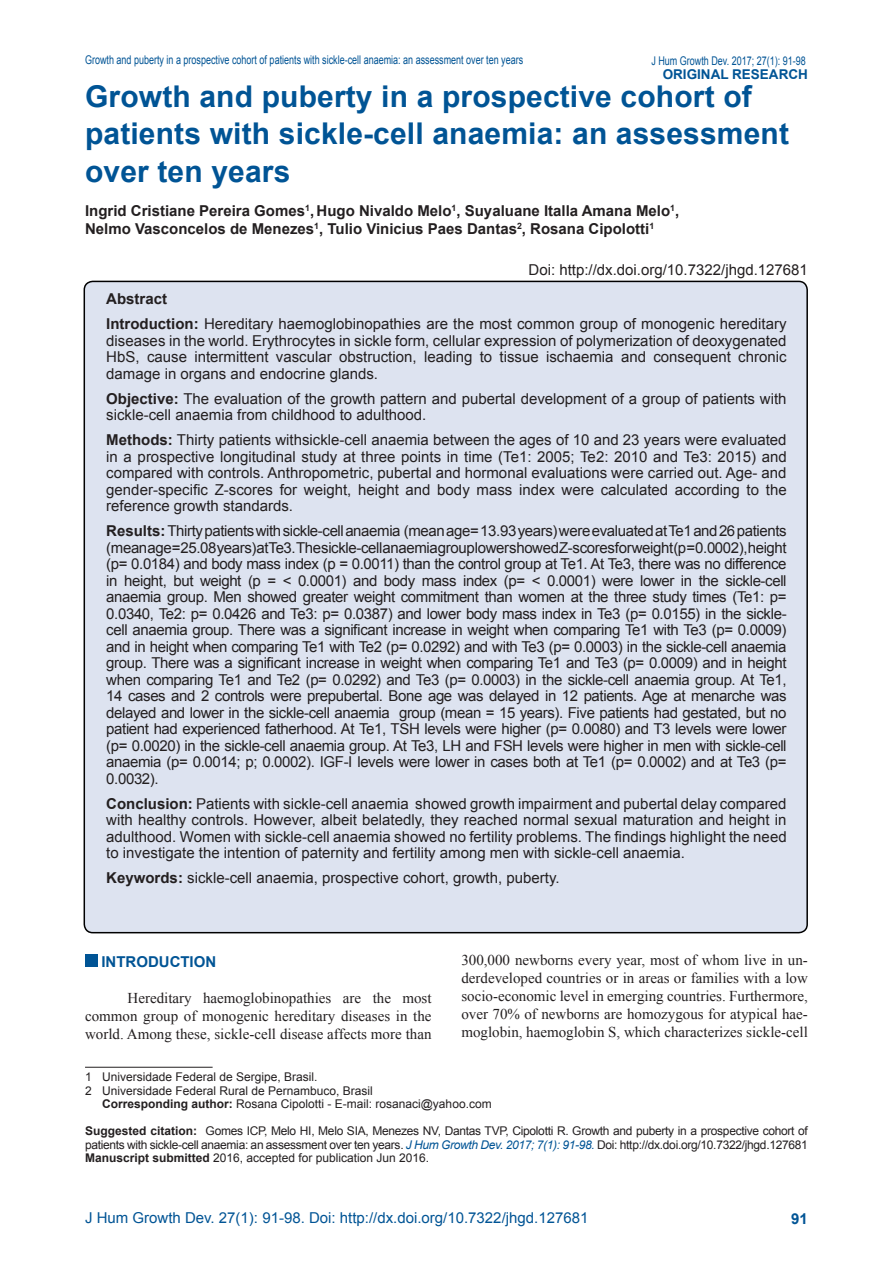
<style>
.page{position:relative;width:893px;height:1263px;background:#fff}
.page>*{position:absolute;margin:0;border:0;box-sizing:border-box;transform-origin:0 0}
.t1{font:700 30px/37.5px "Arial";letter-spacing:.005em;color:#005495}
.Pré-formatação_HTML{font:15px/16.5px "Arial";color:#231f20;text-align:justify}
.t2{font:15px/18px "Times New Roman";color:#231f20;text-align:justify}
.Pré-formatação_HTML-2{font:700 15px "Arial";color:#231f20}
.t3{font:15px "Arial";color:#005495}
.t4{font:700 15px "Arial";color:#005495}
.t5{font:700 13.5px "Arial";color:#005495}
.Parágrafo_da_Lista{font:12px/13.5px "Arial";letter-spacing:-.025em;color:#231f20}
.Parágrafo_da_Lista-2{font:12px "Arial";color:#231f20}
.t6{font:12px "Arial";color:#005495;scale:.75 1}
.s1{font-weight:700}
.s2{font-style:italic;color:#005495}
</style>
<div class="page">
<hr style="left:85px;top:1067px;width:128px;height:1px;background:#231f20">
<div style="left:84px;top:281px;width:723px;height:652px;background:#dde3f0;border-radius:9px"></div>
<div style="left:85px;top:955px;width:12px;height:12px;background:#005495"></div>
<p class="t6" style="left:85px;top:52px;width:586px">Growth and puberty in a prospective cohort of patients with sickle-cell anaemia: an assessment over ten years</p>
<p class="t6" style="left:651px;top:53px;width:207px">J Hum Growth Dev. 2017; 27(1): 91-98</p>
<p class="t1" style="left:85px;top:79px;width:706px">Growth and puberty in a prospective cohort of patients with sickle-cell anaemia: an assessment over ten years</p>
<p class="Pré-formatação_HTML-2" style="left:85px;top:201px;width:596px">Ingrid Cristiane Pereira Gomes<sup>1</sup>, Hugo Nivaldo Melo<sup>1</sup>, Suyaluane Italla Amana Melo<sup>1</sup>,</p>
<p class="Pré-formatação_HTML-2" style="left:85px;top:219px;width:571px">Nelmo Vasconcelos de Menezes<sup>1</sup>, Tulio Vinicius Paes Dantas<sup>2</sup>, Rosana Cipolotti<sup>1</sup></p>
<p class="Pré-formatação_HTML" style="left:528px;top:261px;width:281px">Doi: http://dx.doi.org/10.7322/jhgd.127681</p>
<p class="t5" style="left:663px;top:65px;width:147px">ORIGINAL RESEARCH</p>
<p class="Pré-formatação_HTML-2" style="left:106px;top:289px;width:62px">Abstract</p>
<p class="Pré-formatação_HTML" style="left:106px;top:316px;width:682px"><span class="s1">Introduction:</span> Hereditary haemoglobinopathies are the most common group of monogenic hereditary diseases in the world. Erythrocytes in sickle form, cellular expression of polymerization of deoxygenated HbS, cause intermittent vascular obstruction, leading to tissue ischaemia and consequent chronic damage in organs and endocrine glands.</p>
<p class="Pré-formatação_HTML" style="left:106px;top:390px;width:682px"><span class="s1">Objective:</span> The evaluation of the growth pattern and pubertal development of a group of patients with sickle-cell anaemia from childhood to adulthood.</p>
<p class="Pré-formatação_HTML" style="left:106px;top:432px;width:682px"><span class="s1">Methods:</span> Thirty patients withsickle-cell anaemia between the ages of 10 and 23 years were evaluated in a prospective longitudinal study at three points in time (Te1: 2005; Te2: 2010 and Te3: 2015) and compared with controls. Anthropometric, pubertal and hormonal evaluations were carried out. Age- and gender-specific Z-scores for weight, height and body mass index were calculated according to the reference growth standards.</p>
<p class="Pré-formatação_HTML" style="left:106px;top:523px;width:682px"><span class="s1">Results:</span>Thirty patients with sickle-cell anaemia (mean age= 13.93 years) were evaluated at Te1 and 26 patients (mean age = 25.08 years) at Te3. The sickle-cell anaemia group lower showed Z-scores for weight (p = 0.0002), height (p= 0.0184) and body mass index (p = 0.0011) than the control group at Te1. At Te3, there was no difference in height, but weight (p = &lt; 0.0001) and body mass index (p= &lt; 0.0001) were lower in the sickle-cell anaemia group. Men showed greater weight commitment than women at the three study times (Te1: p= 0.0340, Te2: p= 0.0426 and Te3: p= 0.0387) and lower body mass index in Te3 (p= 0.0155) in the sickle&shy;cell anaemia group. There was a significant increase in weight when comparing Te1 with Te3 (p= 0.0009) and in height when comparing Te1 with Te2 (p= 0.0292) and with Te3 (p= 0.0003) in the sickle-cell anaemia group. There was a significant increase in weight when comparing Te1 and Te3 (p= 0.0009) and in height when comparing Te1 and Te2 (p= 0.0292) and Te3 (p= 0.0003) in the sickle-cell anaemia group. At Te1, 14 cases and 2 controls were prepubertal. Bone age was delayed in 12 patients. Age at menarche was delayed and lower in the sickle-cell anaemia group (mean = 15 years). Five patients had gestated, but no patient had experienced fatherhood. At Te1, TSH levels were higher (p= 0.0080) and T3 levels were lower (p= 0.0020) in the sickle-cell anaemia group. At Te3, LH and FSH levels were higher in men with sickle-cell anaemia (p= 0.0014; p; 0.0002). IGF-I levels were lower in cases both at Te1 (p= 0.0002) and at Te3 (p= 0.0032).</p>
<p class="Pré-formatação_HTML" style="left:106px;top:795px;width:682px"><span class="s1">Conclusion:</span> Patients with sickle-cell anaemia showed growth impairment and pubertal delay compared with healthy controls. However, albeit belatedly, they reached normal sexual maturation and height in adulthood. Women with sickle-cell anaemia showed no fertility problems. The findings highlight the need to investigate the intention of paternity and fertility among men with sickle-cell anaemia.</p>
<p class="Pré-formatação_HTML" style="left:106px;top:870px;width:455px"><span class="s1">Keywords:</span> sickle-cell anaemia, prospective cohort, growth, puberty.</p>
<p class="t4" style="left:101px;top:951px;width:116px">INTRODUCTION</p>
<p class="t2" style="left:85px;top:988px;width:348px;text-indent:43px">Hereditary haemoglobinopathies are the most common group of monogenic hereditary diseases in the world. Among these, sickle-cell disease affects more than</p>
<p class="t2" style="left:461px;top:951px;width:348px">300,000 newborns every year, most of whom live in un&shy;derdeveloped countries or in areas or families with a low socio-economic level in emerging countries. Furthermore, over 70% of newborns are homozygous for atypical hae&shy;moglobin, haemoglobin S, which characterizes sickle-cell</p>
<p class="Parágrafo_da_Lista-2" style="left:85px;top:1069px;width:234px">1 Universidade Federal de Sergipe, Brasil.</p>
<p class="Parágrafo_da_Lista-2" style="left:85px;top:1082px;width:289px">2 Universidade Federal Rural de Pernambuco, Brasil</p>
<p class="Parágrafo_da_Lista-2" style="left:102px;top:1096px;width:391px"><span class="s1">Corresponding author:</span> Rosana Cipolotti - E-mail: rosanaci@yahoo.com</p>
<p class="Parágrafo_da_Lista" style="left:85px;top:1124px;width:724px"><span class="s1">Suggested citation:</span> Gomes ICP, Melo HI, Melo SIA, Menezes NV, Dantas TVP, Cipolotti R. Growth and puberty in a prospective cohort of patients with sickle-cell anaemia: an assessment over ten years. <span class="s2">J Hum Growth Dev. 2017; 7(1): 91-98.</span> Doi: http://dx.doi.org/10.7322/jhgd.127681</p>
<p class="Parágrafo_da_Lista-2" style="left:85px;top:1150px;width:346px"><span class="s1">Manuscript submitted</span> 2016, accepted for publication Jun 2016.</p>
<p class="t3" style="left:85px;top:1208px;width:505px">J Hum Growth Dev. 27(1): 91-98. Doi: http://dx.doi.org/10.7322/jhgd.127681</p>
<p class="t4" style="left:791px;top:1208px;width:18px">91</p>
</div>
